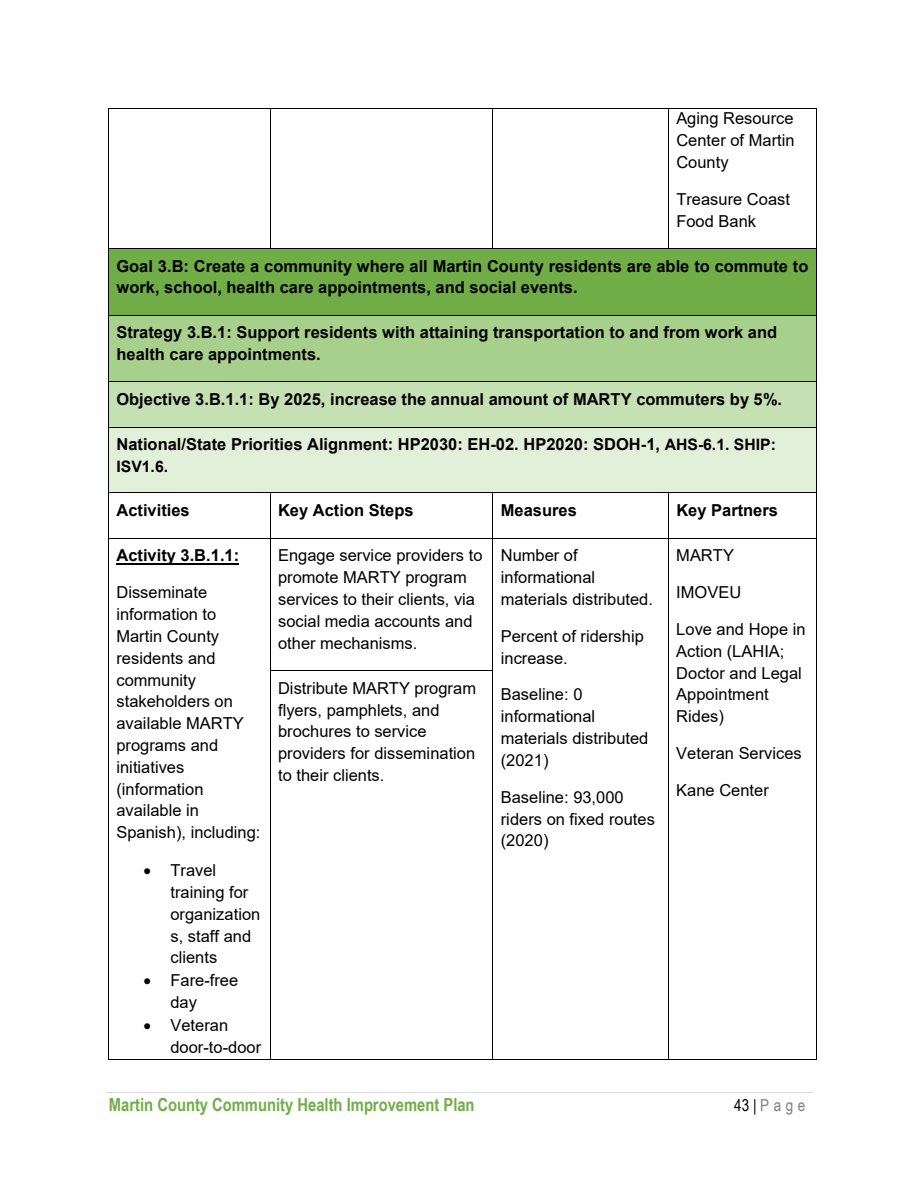
<style>
.page{position:relative;width:918px;height:1188px;background:#fff}
.page>*{position:absolute;margin:0;border:0;box-sizing:border-box;transform-origin:0 0}
.t1{font:700 18px "Arial Narrow";color:#70ad47}
.t2{font:16.5px/21.8px "Arial";color:#000}
.t3{font:700 16.5px/21.9px "Arial";color:#000}
.t4{font:16.5px "Arial Narrow";letter-spacing:.275em;color:#7f7f7f}
.t5{font:700 15.75px "Arial";color:#000}
.s1{font-size:15.75px}
.s2{color:#000}
</style>
<div class="page">
<hr style="left:106px;top:1092px;width:706px;height:1px;background:#d9d9d9">
<hr style="left:109px;top:108px;width:161px;height:1px;background:#000">
<hr style="left:270px;top:108px;width:222px;height:1px;background:#000">
<hr style="left:493px;top:108px;width:175px;height:1px;background:#000">
<hr style="left:669px;top:108px;width:147px;height:1px;background:#000">
<hr style="left:108px;top:109px;width:1px;height:139px;background:#000">
<hr style="left:270px;top:109px;width:1px;height:139px;background:#000">
<hr style="left:492px;top:109px;width:1px;height:139px;background:#000">
<hr style="left:668px;top:109px;width:1px;height:139px;background:#000">
<hr style="left:816px;top:109px;width:1px;height:139px;background:#000">
<div style="left:116px;top:249px;width:693px;height:29px;background:#70ad47"></div>
<div style="left:116px;top:278px;width:693px;height:37px;background:#70ad47"></div>
<hr style="left:109px;top:248px;width:161px;height:1px;background:#000">
<hr style="left:270px;top:248px;width:222px;height:1px;background:#000">
<hr style="left:493px;top:248px;width:175px;height:1px;background:#000">
<hr style="left:669px;top:248px;width:147px;height:1px;background:#000">
<hr style="left:108px;top:249px;width:1px;height:66px;background:#000">
<hr style="left:816px;top:249px;width:1px;height:66px;background:#000">
<div style="left:116px;top:315px;width:693px;height:30px;background:#a8d08d"></div>
<div style="left:116px;top:345px;width:693px;height:37px;background:#a8d08d"></div>
<hr style="left:109px;top:315px;width:707px;height:1px;background:#000">
<hr style="left:108px;top:315px;width:1px;height:67px;background:#000">
<hr style="left:816px;top:315px;width:1px;height:67px;background:#000">
<div style="left:116px;top:382px;width:693px;height:45px;background:#c5e0b3"></div>
<hr style="left:109px;top:382px;width:707px;height:1px;background:#000">
<hr style="left:108px;top:382px;width:1px;height:45px;background:#000">
<hr style="left:816px;top:382px;width:1px;height:45px;background:#000">
<div style="left:116px;top:427px;width:693px;height:30px;background:#e2efd9"></div>
<div style="left:116px;top:457px;width:693px;height:36px;background:#e2efd9"></div>
<hr style="left:109px;top:427px;width:707px;height:1px;background:#000">
<hr style="left:108px;top:427px;width:1px;height:66px;background:#000">
<hr style="left:816px;top:427px;width:1px;height:66px;background:#000">
<hr style="left:109px;top:493px;width:161px;height:1px;background:#000">
<hr style="left:270px;top:493px;width:222px;height:1px;background:#000">
<hr style="left:493px;top:493px;width:175px;height:1px;background:#000">
<hr style="left:669px;top:493px;width:147px;height:1px;background:#000">
<hr style="left:108px;top:493px;width:1px;height:45px;background:#000">
<hr style="left:270px;top:493px;width:1px;height:45px;background:#000">
<hr style="left:492px;top:493px;width:1px;height:45px;background:#000">
<hr style="left:668px;top:493px;width:1px;height:45px;background:#000">
<hr style="left:816px;top:493px;width:1px;height:45px;background:#000">
<hr style="left:116px;top:563px;width:123px;height:2px;background:#000">
<hr style="left:109px;top:538px;width:161px;height:1px;background:#000">
<hr style="left:270px;top:538px;width:222px;height:1px;background:#000">
<hr style="left:493px;top:538px;width:175px;height:1px;background:#000">
<hr style="left:669px;top:538px;width:147px;height:1px;background:#000">
<hr style="left:108px;top:538px;width:1px;height:132px;background:#000">
<hr style="left:270px;top:538px;width:1px;height:132px;background:#000">
<hr style="left:492px;top:538px;width:1px;height:132px;background:#000">
<hr style="left:668px;top:538px;width:1px;height:132px;background:#000">
<hr style="left:816px;top:538px;width:1px;height:132px;background:#000">
<hr style="left:270px;top:670px;width:222px;height:1px;background:#000">
<hr style="left:108px;top:671px;width:1px;height:388px;background:#000">
<hr style="left:109px;top:1059px;width:161px;height:1px;background:#000">
<hr style="left:270px;top:671px;width:1px;height:388px;background:#000">
<hr style="left:270px;top:1059px;width:222px;height:1px;background:#000">
<hr style="left:492px;top:671px;width:1px;height:388px;background:#000">
<hr style="left:493px;top:1059px;width:175px;height:1px;background:#000">
<hr style="left:668px;top:671px;width:1px;height:388px;background:#000">
<hr style="left:669px;top:1059px;width:147px;height:1px;background:#000">
<hr style="left:816px;top:671px;width:1px;height:388px;background:#000">
<p class="t2" style="left:676px;top:107px;width:120px;text-align:justify">Aging Resource Center of Martin County</p>
<p class="t2" style="left:676px;top:188px;width:115px">Treasure Coast<br>Food Bank</p>
<p class="t3" style="left:116px;top:255px;width:693px">Goal 3.B: Create a community where all Martin County residents are able to commute to work, school, health care appointments, and social events.</p>
<p class="t3" style="left:116px;top:322px;width:662px">Strategy 3.B.1: Support residents with attaining transportation to and from work and health care appointments.</p>
<p class="t3" style="left:116px;top:389px;width:667px">Objective 3.B.1.1: By 2025, increase the annual amount of MARTY commuters by 5%.</p>
<p class="t3" style="left:116px;top:434px;width:661px">National/State Priorities Alignment: HP2030: EH-02. HP2020: SDOH-1, <span class="s1">AHS-6.1. SHIP:</span></p>
<p class="t5" style="left:116px;top:455px;width:53px">ISV1.6.</p>
<p class="t3" style="left:116px;top:500px;width:75px">Activities</p>
<p class="t3" style="left:278px;top:500px;width:137px">Key Action Steps</p>
<p class="t3" style="left:501px;top:500px;width:78px">Measures</p>
<p class="t3" style="left:676px;top:500px;width:103px">Key Partners</p>
<p class="t3" style="left:116px;top:545px;width:124px">Activity 3.B.1.1:</p>
<p class="t2" style="left:116px;top:581px;width:146px">Disseminate information to<br>Martin County residents and community stakeholders on available MARTY programs and initiatives (information available in<br>Spanish), including:</p>
<p class="t2" style="left:170px;top:859px;width:91px;text-indent:-27px">• Travel training for organization s, staff and clients</p>
<p class="t2" style="left:170px;top:969px;width:69px;text-indent:-27px">• Fare-free day</p>
<p class="t2" style="left:170px;top:1014px;width:92px;text-indent:-27px">• Veteran door-to-door</p>
<p class="t2" style="left:278px;top:545px;width:206px">Engage service providers to promote MARTY program services to their clients, via social media accounts and other mechanisms.</p>
<p class="t2" style="left:501px;top:544px;width:154px">Number of informational materials distributed.</p>
<p class="t2" style="left:676px;top:545px;width:59px">MARTY</p>
<p class="t2" style="left:676px;top:581px;width:67px">IMOVEU</p>
<p class="t2" style="left:676px;top:618px;width:131px">Love and Hope in<br>Action (LAHIA;<br>Doctor and Legal<br>Appointment<br>Rides)</p>
<p class="t2" style="left:676px;top:742px;width:127px">Veteran Services</p>
<p class="t2" style="left:676px;top:779px;width:94px">Kane Center</p>
<p class="t2" style="left:501px;top:625px;width:145px">Percent of ridership increase.</p>
<p class="t2" style="left:501px;top:684px;width:149px">Baseline: 0 informational materials distributed (2021)</p>
<p class="t2" style="left:501px;top:786px;width:156px">Baseline: 93,000 riders on fixed routes (2020)</p>
<p class="t2" style="left:278px;top:677px;width:200px">Distribute MARTY program flyers, pamphlets, and brochures to service providers for dissemination to their clients.</p>
<p class="t1" style="left:109px;top:1091px;width:367px">Martin County Community Health Improvement Plan</p>
<p class="t4" style="left:734px;top:1093px;width:73px"><span class="s2">43|</span> Page</p>
</div>
